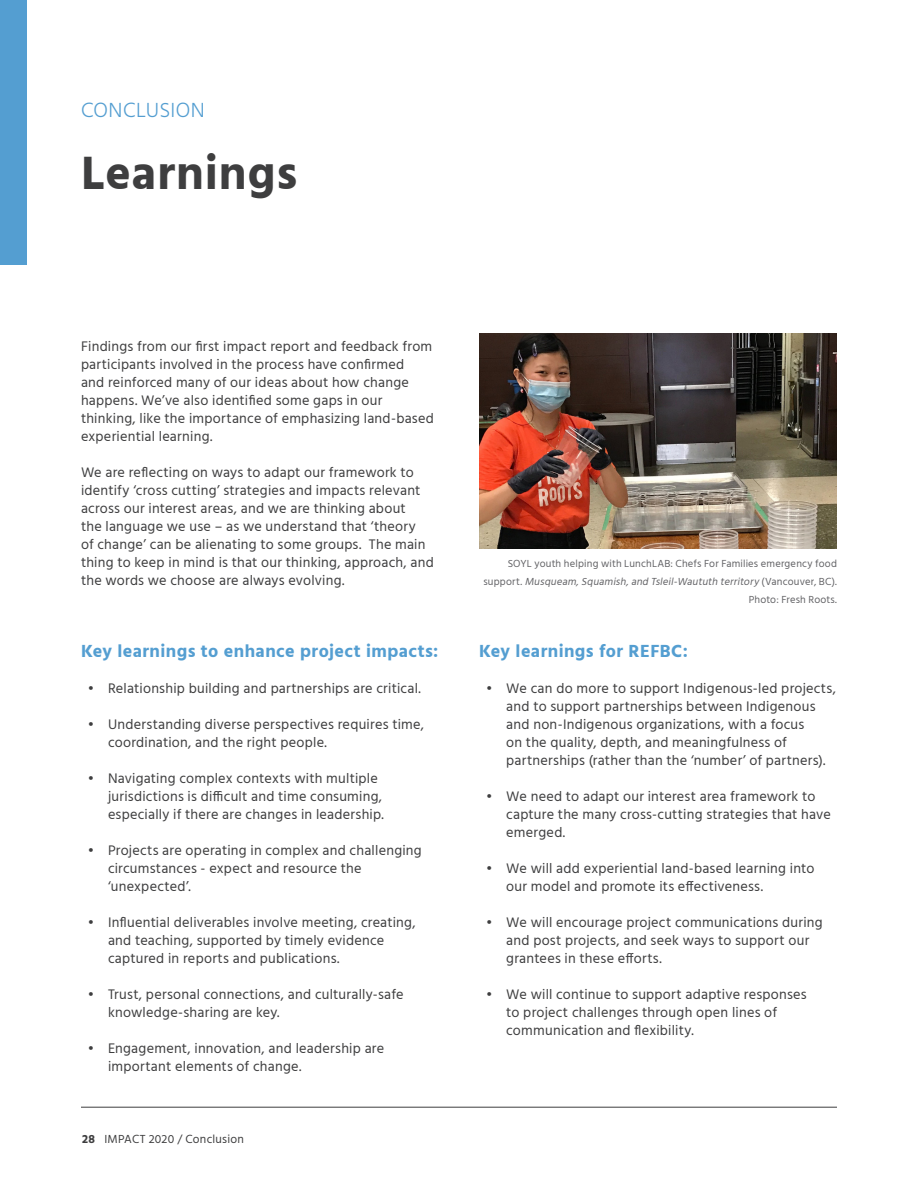
<style>
.page{position:relative;width:918px;height:1188px;background:#fff}
.page>*{position:absolute;margin:0;border:0;box-sizing:border-box;transform-origin:0 0}
.t1{font:700 48px "Hind";letter-spacing:.02em;color:#3e3e3f}
.t2{font:300 21px "Hind";letter-spacing:.015em;color:#549ed1}
.ParagraphRules{font:700 18px "Hind";letter-spacing:.025em;color:#549ed1}
.ParagraphRules-2{font:14.25px/18px "Hind";letter-spacing:.015em;color:#3e3e3f}
.t3{font:12px "Hind";letter-spacing:.02em;color:#3e3e3f}
.t4{font:10.5px/18px "Hind";letter-spacing:.015em;color:#636366;text-align:right}
.s1{font-weight:700}
.s2{font-style:italic}
</style>
<div class="page">
<hr style="left:81px;top:1107px;width:756px;height:1px;background:#3e3e3f">
<div style="left:0;top:0;width:27px;height:264px;background:#549ed1"></div>
<img style="left:479px;top:333px;width:358px;height:216px">
<p class="t2" style="left:81px;top:96px;width:125px">CONCLUSION</p>
<p class="t1" style="left:81px;top:144px;width:218px">Learnings</p>
<p class="ParagraphRules-2" style="left:81px;top:338px;width:354px">Findings from our first impact report and feedback from participants involved in the process have confirmed<br>and reinforced many of our ideas about how change happens. We’ve also identified some gaps in our thinking, like the importance of emphasizing land-based experiential learning.</p>
<p class="ParagraphRules-2" style="left:81px;top:464px;width:354px">We are reflecting on ways to adapt our framework to identify ‘cross cutting’ strategies and impacts relevant across our interest areas, and we are thinking about<br>the language we use – as we understand that ‘theory<br>of change’ can be alienating to some groups. The main thing to keep in mind is that our thinking, approach, and the words we choose are always evolving.</p>
<p class="ParagraphRules" style="left:81px;top:640px;width:359px">Key learnings to enhance project impacts:</p>
<p class="ParagraphRules-2" style="left:88px;top:680px;width:335px">• Relationship building and partnerships are critical.</p>
<p class="ParagraphRules-2" style="left:108px;top:716px;width:318px;text-indent:-20px">• Understanding diverse perspectives requires time, coordination, and the right people.</p>
<p class="ParagraphRules-2" style="left:108px;top:770px;width:277px;text-indent:-20px">• Navigating complex contexts with multiple jurisdictions is difficult and time consuming, especially if there are changes in leadership.</p>
<p class="ParagraphRules-2" style="left:108px;top:842px;width:315px;text-indent:-20px">• Projects are operating in complex and challenging circumstances - expect and resource the ‘unexpected’.</p>
<p class="ParagraphRules-2" style="left:108px;top:914px;width:309px;text-indent:-20px">• Influential deliverables involve meeting, creating, and teaching, supported by timely evidence captured in reports and publications.</p>
<p class="ParagraphRules-2" style="left:108px;top:986px;width:297px;text-indent:-20px">• Trust, personal connections, and culturally-safe knowledge-sharing are key.</p>
<p class="ParagraphRules-2" style="left:108px;top:1040px;width:278px;text-indent:-20px">• Engagement, innovation, and leadership are important elements of change.</p>
<p class="t3" style="left:82px;top:1131px;width:164px"><span class="s1">28</span> IMPACT 2020 / Conclusion</p>
<p class="t4" style="left:483px;top:555px;width:355px">SOYL youth helping with LunchLAB: Chefs For Families emergency food<br>s u p p o r t . <span class="s2">Musqueam,Squamish,and Tsleil-Waututh territory</span> (Va n c o u ve r, B C) .<br>Photo: Fresh Roots.</p>
<p class="ParagraphRules" style="left:479px;top:640px;width:210px">Key learnings for REFBC:</p>
<p class="ParagraphRules-2" style="left:506px;top:680px;width:331px;text-indent:-20px">• We can do more to support Indigenous-led projects, and to support partnerships between Indigenous and non-Indigenous organizations, with a focus<br>on the quality, depth, and meaningfulness of partnerships (rather than the ‘number’ of partners).</p>
<p class="ParagraphRules-2" style="left:506px;top:788px;width:326px;text-indent:-20px">• We need to adapt our interest area framework to capture the many cross-cutting strategies that have emerged.</p>
<p class="ParagraphRules-2" style="left:506px;top:860px;width:310px;text-indent:-20px">• We will add experiential land-based learning into our model and promote its effectiveness.</p>
<p class="ParagraphRules-2" style="left:506px;top:914px;width:318px;text-indent:-20px">• We will encourage project communications during and post projects, and seek ways to support our grantees in these efforts.</p>
<p class="ParagraphRules-2" style="left:506px;top:986px;width:302px;text-indent:-20px">• We will continue to support adaptive responses to project challenges through open lines of communication and flexibility.</p>
</div>
